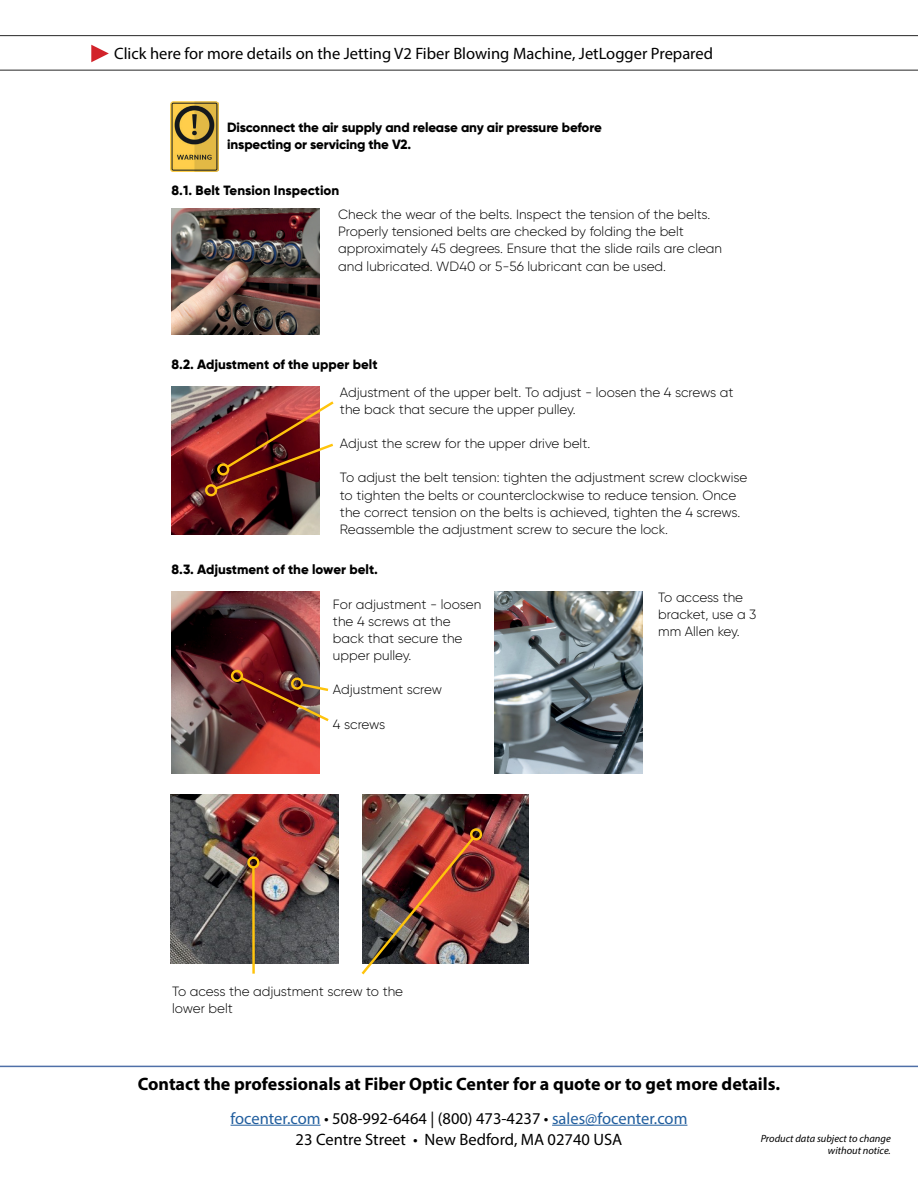
<style>
.page{position:relative;width:918px;height:1188px;background:#fff}
.page>*{position:absolute;margin:0;border:0;box-sizing:border-box;transform-origin:0 0}
.t1{font:700 18px "Myriad Pro";color:#000}
.t2{font:16.5px "Myriad Pro";color:#000}
.t3{font:16.5px "Myriad Pro";color:#215e9e}
.t4{font:300 13.35px/17.1px "Gilroy";color:#000}
.t5{font:800 13.35px/17.1px "Gilroy";letter-spacing:-.01em;color:#000}
.t6{font:italic 10.5px/12.6px "Myriad Pro";color:#000;text-align:right}
.s1{color:#000}
</style>
<div class="page">
<hr style="left:231px;top:1125px;width:90px;height:1px;background:#215e9e">
<hr style="left:552px;top:1125px;width:135px;height:1px;background:#215e9e">
<hr style="left:0;top:1066px;width:918px;height:1px;background:#4f70a8">
<hr style="left:0;top:70px;width:918px;height:1px;background:#262626">
<svg style="left:91px;top:45px;width:18px;height:17px"></svg>
<hr style="left:0;top:35px;width:918px;height:1px;background:#262626">
<img style="left:172px;top:209px;width:148px;height:126px">
<img style="left:172px;top:386px;width:148px;height:149px">
<div style="left:205px;top:484px;width:12px;height:12px;border:2px solid #ffc40c;border-radius:50%"></div>
<img style="left:213px;top:399px;width:121px;height:93px">
<div style="left:217px;top:463px;width:12px;height:13px;border:2px solid #ffc40c;border-radius:50%"></div>
<img style="left:172px;top:591px;width:148px;height:183px">
<div style="left:231px;top:670px;width:12px;height:12px;border:2px solid #ffc40c;border-radius:50%"></div>
<img style="left:238px;top:675px;width:91px;height:48px">
<div style="left:291px;top:678px;width:12px;height:12px;border:2px solid #ffc40c;border-radius:50%"></div>
<img style="left:494px;top:591px;width:149px;height:183px">
<img style="left:363px;top:795px;width:165px;height:169px">
<img style="left:170px;top:795px;width:168px;height:169px">
<img style="left:361px;top:835px;width:115px;height:140px">
<div style="left:470px;top:828px;width:12px;height:13px;border:2px solid #ffc40c;border-radius:50%"></div>
<hr style="left:252px;top:867px;width:3px;height:107px;background:#ffc40c">
<div style="left:247px;top:856px;width:13px;height:13px;border:2px solid #ffc40c;border-radius:50%"></div>
<img style="left:171px;top:102px;width:47px;height:70px">
<p class="t2" style="left:114px;top:43px;width:600px">Click here for more details on the Jetting V2 Fiber Blowing Machine, JetLogger Prepared</p>
<p class="t5" style="left:227px;top:118px;width:376px">Disconnect the air supply and release any air pressure before inspecting or servicing the V2.</p>
<p class="t5" style="left:172px;top:182px;width:169px">8.1. Belt Tension Inspection</p>
<p class="t4" style="left:338px;top:206px;width:386px">Check the wear of the belts. Inspect the tension of the belts.<br>Properly tensioned belts are checked by folding the belt approximately 45 degrees. Ensure that the slide rails are clean and lubricated. WD40 or 5-56 lubricant can be used.</p>
<p class="t5" style="left:172px;top:356px;width:208px">8.2. Adjustment of the upper belt</p>
<p class="t4" style="left:340px;top:384px;width:395px">Adjustment of the upper belt. To adjust - loosen the 4 screws at the back that secure the upper pulley.</p>
<p class="t4" style="left:340px;top:435px;width:252px">Adjust the screw for the upper drive belt.</p>
<p class="t4" style="left:340px;top:469px;width:409px">To adjust the belt tension: tighten the adjustment screw clockwise to tighten the belts or counterclockwise to reduce tension. Once the correct tension on the belts is achieved, tighten the 4 screws.<br>Reassemble the adjustment screw to secure the lock.</p>
<p class="t5" style="left:172px;top:560px;width:208px">8.3. Adjustment of the lower belt.</p>
<p class="t4" style="left:333px;top:596px;width:150px">For adjustment - loosen the 4 screws at the back that secure the upper pulley.</p>
<p class="t4" style="left:333px;top:681px;width:111px">Adjustment screw</p>
<p class="t4" style="left:333px;top:715px;width:54px">4 screws</p>
<p class="t4" style="left:172px;top:982px;width:233px">To acess the adjustment screw to the lower belt</p>
<p class="t4" style="left:658px;top:588px;width:100px">To access the bracket, use a 3 mm Allen key.</p>
<p class="t1" style="left:138px;top:1072px;width:644px">Contact the professionals at Fiber Optic Center for a quote or to get more details.</p>
<p class="t3" style="left:231px;top:1108px;width:458px">focenter.com <span class="s1">• 508-992-6464 | (800) 473-4237 •</span> sales@focenter.com</p>
<p class="t2" style="left:296px;top:1129px;width:328px">23 Centre Street • New Bedford, MA 02740 USA</p>
<p class="t6" style="left:761px;top:1132px;width:132px">Product data subject to change without notice.</p>
</div>
